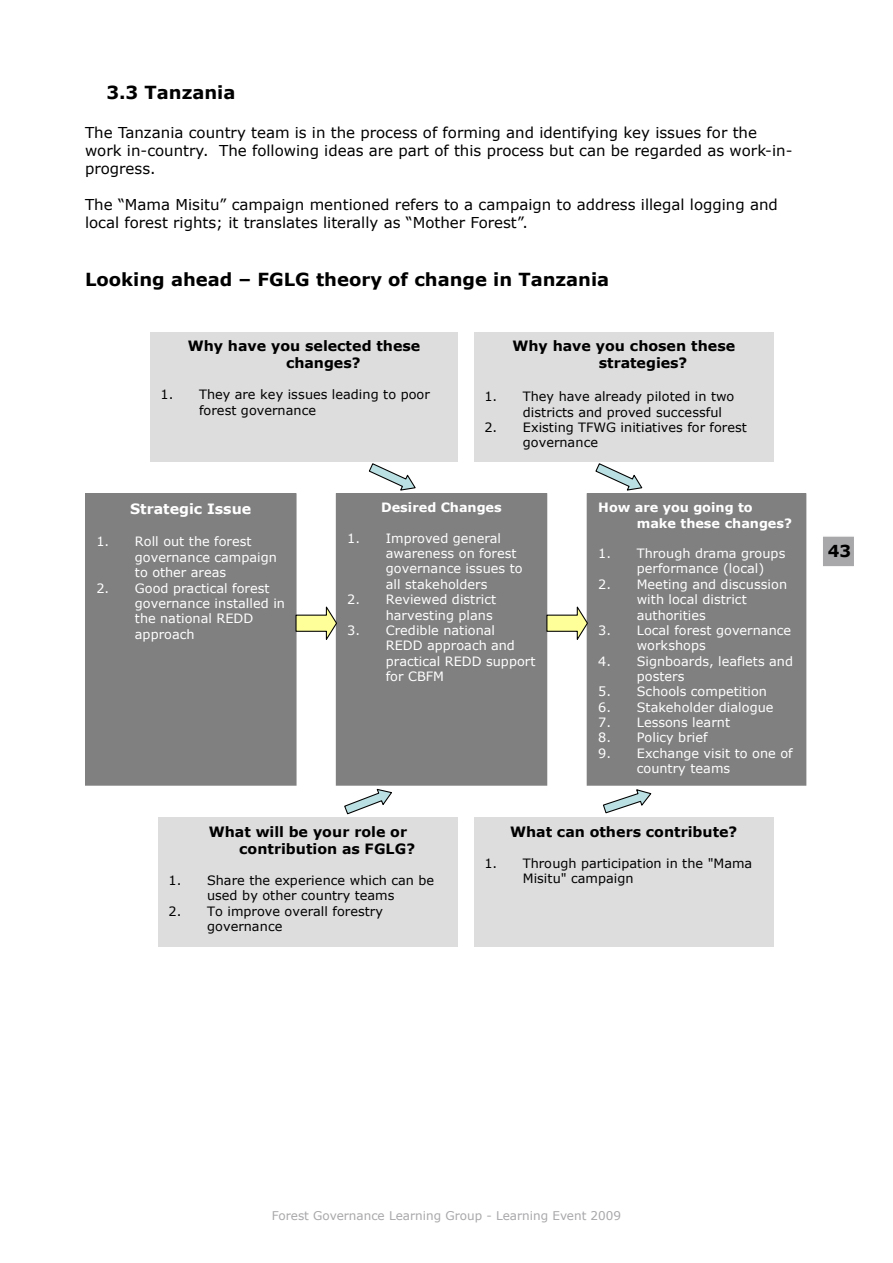
<style>
.page{position:relative;width:893px;height:1263px;background:#fff}
.page>*{position:absolute;margin:0;border:0;box-sizing:border-box;transform-origin:0 0}
.t1{font:700 18px "Verdana";color:#000}
.t2{font:700 16.5px "Verdana";color:#000}
.t3{font:15px/18px "Verdana";color:#000}
.t4{font:700 14.25px/17.1px "Verdana";color:#000}
.t5{font:700 14.25px "Verdana";color:#fff}
.t6{font:12.9px/15.3px "Verdana";letter-spacing:.005em;color:#fff}
.t7{font:12.9px/15.5px "Verdana";letter-spacing:.005em;color:#000}
.t8{font:700 12.9px/15.5px "Verdana";letter-spacing:-.005em;color:#fff}
.t9{font:12px "Verdana";color:#a8a8ab}
</style>
<div class="page">
<div style="left:821px;top:535px;width:34px;height:33px;background:#a8a8ab;border:2px solid #fff"></div>
<div style="left:150px;top:332px;width:308px;height:129px;background:#ddd"></div>
<div style="left:474px;top:332px;width:299px;height:129px;background:#ddd"></div>
<div style="left:85px;top:494px;width:211px;height:291px;background:#808080"></div>
<div style="left:85px;top:493px;width:212px;height:293px;border:1px solid #808080"></div>
<div style="left:336px;top:494px;width:211px;height:291px;background:#808080"></div>
<div style="left:336px;top:493px;width:211px;height:293px;border:1px solid #808080"></div>
<div style="left:587px;top:494px;width:219px;height:291px;background:#808080"></div>
<div style="left:587px;top:493px;width:219px;height:293px;border:1px solid #808080"></div>
<div style="left:158px;top:817px;width:300px;height:130px;background:#ddd"></div>
<div style="left:474px;top:817px;width:299px;height:130px;background:#ddd"></div>
<svg style="left:369px;top:463px;width:47px;height:28px"></svg>
<svg style="left:595px;top:463px;width:48px;height:28px"></svg>
<svg style="left:344px;top:788px;width:48px;height:27px"></svg>
<svg style="left:603px;top:789px;width:49px;height:25px"></svg>
<svg style="left:295px;top:606px;width:43px;height:37px"></svg>
<svg style="left:546px;top:606px;width:43px;height:37px"></svg>
<h1 class="t1" style="left:106px;top:81px;width:131px">3.3 Tanzania</h1>
<p class="t3" style="left:85px;top:123px;width:709px">The Tanzania country team is in the process of forming and identifying key issues for the work in-country. The following ideas are part of this process but can be regarded as work-in&shy;progress.</p>
<p class="t3" style="left:85px;top:195px;width:694px">The “Mama Misitu” campaign mentioned refers to a campaign to address illegal logging and local forest rights; it translates literally as “Mother Forest”.</p>
<h1 class="t1" style="left:85px;top:268px;width:526px">Looking ahead – FGLG theory of change in Tanzania</h1>
<p class="t4" style="left:286px;top:337px;width:136px;text-indent:-98px">Why have you selected these changes?</p>
<p class="t7" style="left:199px;top:387px;width:232px;text-indent:-39px">1. They are key issues leading to poor forest governance</p>
<p class="t4" style="left:599px;top:337px;width:138px;text-indent:-86px">Why have you chosen these strategies?</p>
<p class="t7" style="left:523px;top:388px;width:213px;text-indent:-39px">1. They have already piloted in two districts and proved successful</p>
<p class="t7" style="left:523px;top:419px;width:226px;text-indent:-39px">2. Existing TFWG initiatives for forest governance</p>
<p class="t5" style="left:130px;top:499px;width:123px">Strategic Issue</p>
<p class="t6" style="left:135px;top:534px;width:144px;text-indent:-39px">1. Roll out the forest governance campaign to other areas</p>
<p class="t6" style="left:135px;top:580px;width:152px;text-indent:-39px">2. Good practical forest governance installed in the national REDD approach</p>
<p class="t8" style="left:381px;top:499px;width:122px">Desired Changes</p>
<p class="t6" style="left:386px;top:530px;width:138px;text-indent:-39px">1. Improved general awareness on forest governance issues to all stakeholders</p>
<p class="t6" style="left:347px;top:591px;width:150px;text-align:right">2. Reviewed district harvesting plans</p>
<p class="t6" style="left:386px;top:622px;width:151px;text-indent:-39px">3. Credible national<br>REDD approach and practical REDD support for CBFM</p>
<p class="t8" style="left:637px;top:499px;width:157px;text-indent:-39px">How are you going to make these changes?</p>
<p class="t6" style="left:637px;top:545px;width:150px;text-indent:-39px">1. Through drama groups performance (local)</p>
<p class="t6" style="left:637px;top:576px;width:152px;text-indent:-39px">2. Meeting and discussion with local district authorities</p>
<p class="t6" style="left:637px;top:622px;width:156px;text-indent:-39px">3. Local forest governance workshops</p>
<p class="t6" style="left:637px;top:653px;width:158px;text-indent:-39px">4. Signboards, leaflets and posters</p>
<p class="t6" style="left:598px;top:683px;width:170px">5. Schools competition</p>
<p class="t6" style="left:598px;top:699px;width:177px">6. Stakeholder dialogue</p>
<p class="t6" style="left:598px;top:714px;width:133px">7. Lessons learnt</p>
<p class="t6" style="left:598px;top:730px;width:111px">8. Policy brief</p>
<p class="t6" style="left:637px;top:745px;width:157px;text-indent:-39px">9. Exchange visit to one of country teams</p>
<p class="t4" style="left:239px;top:822px;width:177px;text-indent:-30px">What will be your role or contribution as FGLG?</p>
<p class="t7" style="left:169px;top:872px;width:267px;text-align:center">1. Share the experience which can be used by other country teams</p>
<p class="t7" style="left:207px;top:903px;width:177px;text-indent:-39px">2. To improve overall forestry governance</p>
<p class="t4" style="left:510px;top:822px;width:229px">What can others contribute?</p>
<p class="t7" style="left:523px;top:855px;width:231px;text-indent:-39px">1. Through participation in the "Mama<br>Misitu" campaign</p>
<p class="t2" style="left:828px;top:540px;width:25px">43</p>
<p class="t9" style="left:272px;top:1208px;width:351px">Forest Governance Learning Group - Learning Event 2009</p>
</div>
